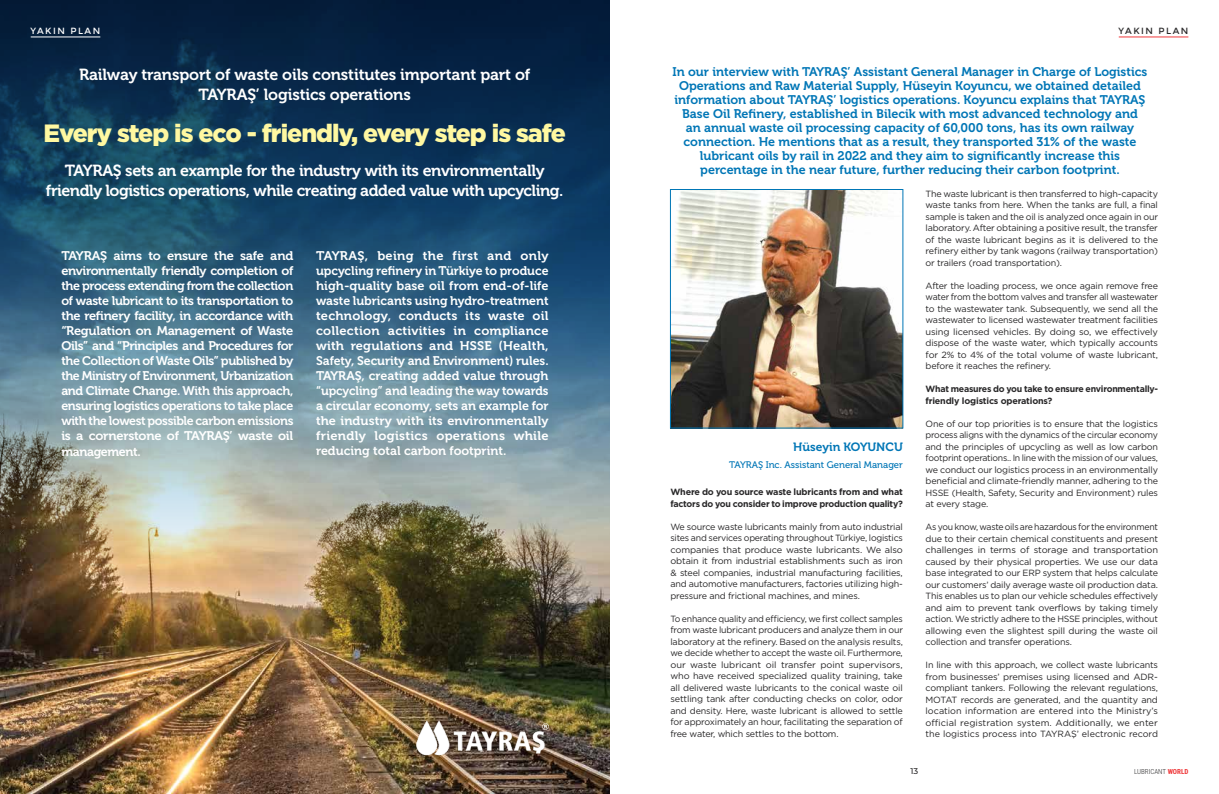
<style>
.page{position:relative;width:1219px;height:794px;background:#fff}
.page>*{position:absolute;margin:0;border:0;box-sizing:border-box;transform-origin:0 0}
.t1{font:900 25px "Gotham";letter-spacing:-.04em;color:#fff8a1}
.t2{font:16px/20px "Museo 700";letter-spacing:-.02em;color:#fff;text-align:center}
.t3{font:12.5px/15.1px "Museo 700";letter-spacing:-.015em;color:#fff;text-align:justify}
.t4{font:12.5px/14px "Museo 700";color:#0076b6;text-align:center}
.t5{font:12px "Museo 700";color:#0076b6}
.t6{font:9.5px "Museo 500";color:#0076b6}
.t7{font:9px/11.5px "Gotham";letter-spacing:-.02em;color:#292829;text-align:justify}
.t8{font:700 9px/11.5px "Gotham";letter-spacing:-.025em;color:#292829}
.t9{font:9px "Montserrat";letter-spacing:.165em;color:#fff}
.t10{font:9px "Montserrat";letter-spacing:.165em;color:#292829}
.t11{font:500 8.3px "Montserrat";color:#292829}
.t12{font:300 7px "Roboto Condensed";color:#292829}
.s1{font-weight:700;color:#ef383a}
</style>
<div class="page">
<img style="left:0;top:0;width:609px;height:794px">
<hr style="left:31px;top:37px;width:69px;height:1px;background:#fff">
<hr style="left:1119px;top:37px;width:69px;height:1px;background:#ef383a">
<img style="left:672px;top:191px;width:229px;height:235px">
<div style="left:670px;top:189px;width:233px;height:239px;border:1px solid #0076b6"></div>
<img style="left:410px;top:711px;width:148px;height:51px">
<p class="t9" style="left:30px;top:25px;width:71px">YAKIN PLAN</p>
<h2 class="t2" style="left:79px;top:65px;width:453px">Railway transport of waste oils constitutes important part of<br>TAYRAŞ’ logistics operations</h2>
<h1 class="t1" style="left:44px;top:116px;width:524px">Every step is eco - friendly, every step is safe</h1>
<h2 class="t2" style="left:46px;top:161px;width:519px">TAYRAŞ sets an example for the industry with its environmentally friendly logistics operations, while creating added value with upcycling.</h2>
<p class="t3" style="left:61px;top:248px;width:234px">TAYRAŞ aims to ensure the safe and environmentally friendly completion of the process extending from the collection of waste lubricant to its transportation to the refinery facility, in accordance with “Regulation on Management of Waste Oils” and “Principles and Procedures for the Collection of Waste Oils” published by the Ministry of Environment, Urbanization and Climate Change. With this approach, ensuring logistics operations to take place with the lowest possible carbon emissions is a cornerstone of TAYRAŞ’ waste oil management.</p>
<p class="t3" style="left:316px;top:248px;width:234px">TAYRAŞ, being the first and only upcycling refinery in Türkiye to produce high-quality base oil from end-of-life waste lubricants using hydro-treatment technology, conducts its waste oil collection activities in compliance with regulations and HSSE (Health, Safety, Security and Environment) rules.<br>TAYRAŞ, creating added value through “upcycling” and leading the way towards a circular economy, sets an example for the industry with its environmentally friendly logistics operations while reducing total carbon footprint.</p>
<p class="t10" style="left:1118px;top:25px;width:71px">YAKIN PLAN</p>
<p class="t4" style="left:673px;top:64px;width:476px">In our interview with TAYRAŞ’ Assistant General Manager in Charge of Logistics Operations and Raw Material Supply, Hüseyin Koyuncu, we obtained detailed information about TAYRAŞ’ logistics operations. Koyuncu explains that TAYRAŞ Base Oil Refinery, established in Bilecik with most advanced technology and<br>an annual waste oil processing capacity of 60,000 tons, has its own railway connection. He mentions that as a result, they transported 31% of the waste lubricant oils by rail in 2022 and they aim to significantly increase this percentage in the near future, further reducing their carbon footprint.</p>
<p class="t7" style="left:926px;top:187px;width:234px">The waste lubricant is then transferred to high-capacity waste tanks from here. When the tanks are full, a final sample is taken and the oil is analyzed once again in our laboratory. After obtaining a positive result, the transfer of the waste lubricant begins as it is delivered to the refinery either by tank wagons (railway transportation) or trailers (road transportation).</p>
<p class="t7" style="left:926px;top:279px;width:234px">After the loading process, we once again remove free water from the bottom valves and transfer all wastewater to the wastewater tank. Subsequently, we send all the wastewater to licensed wastewater treatment facilities using licensed vehicles. By doing so, we effectively dispose of the waste water, which typically accounts for 2% to 4% of the total volume of waste lubricant, before it reaches the refinery.</p>
<p class="t8" style="left:926px;top:383px;width:234px">What measures do you take to ensure environmentally&shy;friendly logistics operations?</p>
<p class="t7" style="left:926px;top:417px;width:234px">One of our top priorities is to ensure that the logistics process aligns with the dynamics of the circular economy and the principles of upcycling as well as low carbon footprint operations.. In line with the mission of our values, we conduct our logistics process in an environmentally beneficial and climate-friendly manner, adhering to the HSSE (Health, Safety, Security and Environment) rules at every stage.</p>
<p class="t7" style="left:926px;top:521px;width:234px">As you know, waste oils are hazardous for the environment due to their certain chemical constituents and present challenges in terms of storage and transportation caused by their physical properties. We use our data base integrated to our ERP system that helps calculate our customers’ daily average waste oil production data.<br>This enables us to plan our vehicle schedules effectively and aim to prevent tank overflows by taking timely action. We strictly adhere to the HSSE principles, without allowing even the slightest spill during the waste oil collection and transfer operations.</p>
<p class="t7" style="left:926px;top:659px;width:234px">In line with this approach, we collect waste lubricants from businesses’ premises using licensed and ADR&shy;compliant tankers. Following the relevant regulations, MOTAT records are generated, and the quantity and location information are entered into the Ministry’s official registration system. Additionally, we enter the logistics process into TAYRAŞ’ electronic record</p>
<h3 class="t5" style="left:793px;top:440px;width:111px">Hüseyin KOYUNCU</h3>
<p class="t6" style="left:729px;top:459px;width:175px">TAYRAŞ Inc. Assistant General Manager</p>
<p class="t8" style="left:670px;top:486px;width:234px">Where do you source waste lubricants from and what factors do you consider to improve production quality?</p>
<p class="t7" style="left:670px;top:521px;width:234px">We source waste lubricants mainly from auto industrial sites and services operating throughout Türkiye, logistics companies that produce waste lubricants. We also obtain it from industrial establishments such as iron &amp; steel companies, industrial manufacturing facilities, and automotive manufacturers, factories utilizing high&shy;pressure and frictional machines, and mines.</p>
<p class="t7" style="left:670px;top:613px;width:234px">To enhance quality and efficiency, we first collect samples from waste lubricant producers and analyze them in our laboratory at the refinery. Based on the analysis results, we decide whether to accept the waste oil. Furthermore, our waste lubricant oil transfer point supervisors, who have received specialized quality training, take all delivered waste lubricants to the conical waste oil settling tank after conducting checks on color, odor and density. Here, waste lubricant is allowed to settle for approximately an hour, facilitating the separation of free water, which settles to the bottom.</p>
<p class="t11" style="left:910px;top:765px;width:9px">13</p>
<p class="t12" style="left:1134px;top:767px;width:56px">LUBRICANT <span class="s1">WORLD</span></p>
</div>
